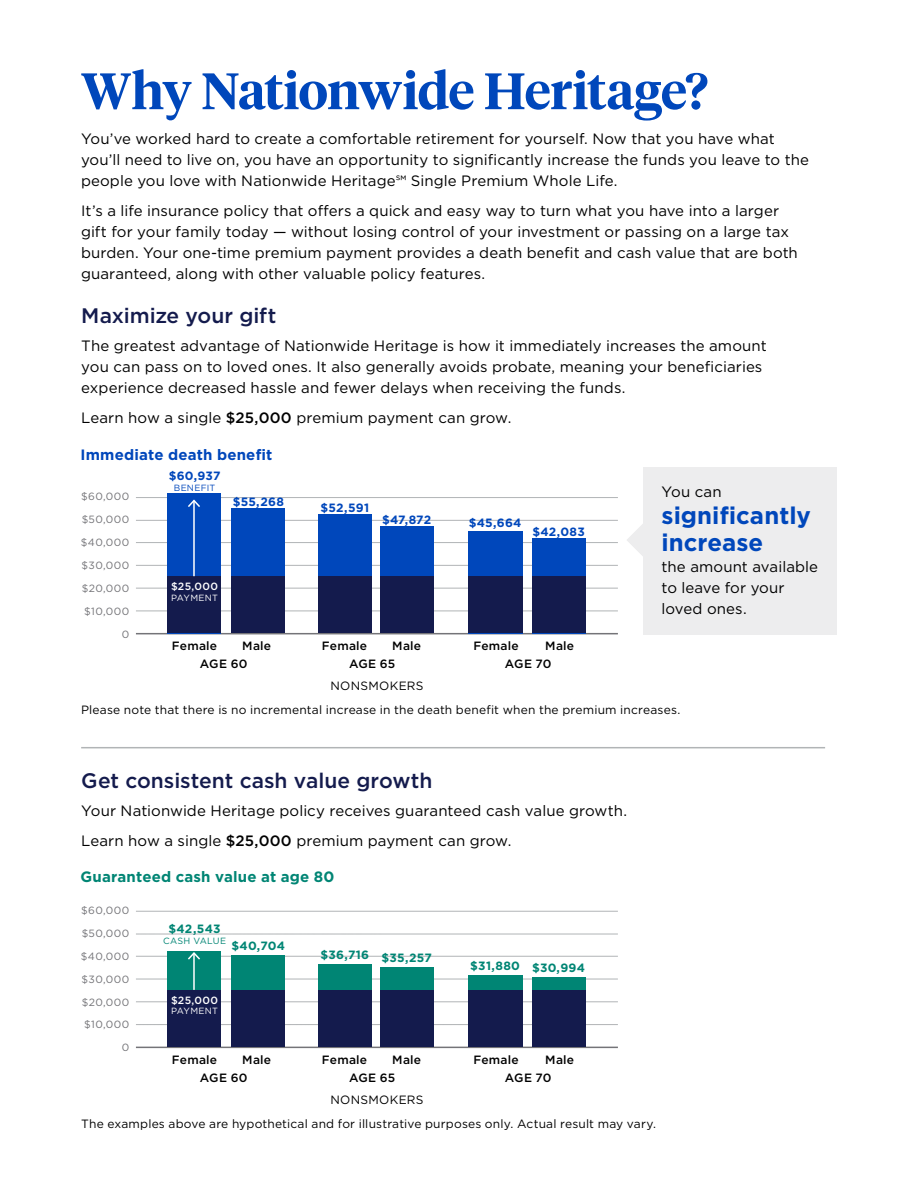
<style>
.page{position:relative;width:918px;height:1188px;background:#fff}
.page>*{position:absolute;margin:0;border:0;box-sizing:border-box;transform-origin:0 0}
.h1_inside_headline{font:600 51px "Tiempos Headline";letter-spacing:-.02em;color:#0047bb}
.t1{font:700 24px/27px "Gotham";color:#0047bb}
.h2_inside_subhead{font:500 21px "Gotham";color:#141b4d}
.p_body_copy{font:15px/21px "Gotham";letter-spacing:.005em;color:#000}
.h3_subsubhead{font:700 15px "Gotham";letter-spacing:.01em;color:#008574}
.h3_subsubhead-2{font:700 15px "Gotham";letter-spacing:.01em;color:#0047bb}
.p_disclosure{font:12px "Gotham";letter-spacing:.015em;color:#000}
.t2{font:500 12px "Gotham";letter-spacing:.02em;color:#000}
.t3{font:700 12px "Gotham";letter-spacing:.015em;color:#0047bb}
.t4{font:700 12px "Gotham";letter-spacing:.02em;color:#008574}
.t5{font:10.5px/22.8px "Gotham";letter-spacing:.04em;color:#747478;text-align:right}
.t6{font:500 10.5px "Gotham";letter-spacing:.035em;color:#fff}
.t7{font:9px "Gotham";letter-spacing:.025em;color:#fff}
.t8{font:9px "Gotham";letter-spacing:.035em;color:#008574}
.t9{font:9px "Gotham";letter-spacing:.025em;color:#0047bb}
.s1{font-weight:500}
</style>
<div class="page">
<hr style="left:136px;top:633px;width:482px;height:1px;background:#747478">
<hr style="left:136px;top:497px;width:482px;height:1px;background:#b1b4b6">
<hr style="left:136px;top:542px;width:482px;height:1px;background:#b1b4b6">
<hr style="left:136px;top:520px;width:482px;height:1px;background:#b1b4b6">
<hr style="left:136px;top:565px;width:482px;height:1px;background:#b1b4b6">
<hr style="left:136px;top:588px;width:482px;height:1px;background:#b1b4b6">
<hr style="left:136px;top:611px;width:482px;height:1px;background:#b1b4b6">
<div style="left:167px;top:493px;width:54px;height:140px;background:#0047bb"></div>
<div style="left:318px;top:514px;width:54px;height:119px;background:#0047bb"></div>
<div style="left:469px;top:531px;width:54px;height:102px;background:#0047bb"></div>
<div style="left:231px;top:508px;width:54px;height:125px;background:#0047bb"></div>
<div style="left:380px;top:526px;width:54px;height:107px;background:#0047bb"></div>
<div style="left:532px;top:538px;width:54px;height:95px;background:#0047bb"></div>
<div style="left:167px;top:576px;width:54px;height:57px;background:#141b4d"></div>
<div style="left:318px;top:576px;width:54px;height:57px;background:#141b4d"></div>
<div style="left:469px;top:576px;width:54px;height:57px;background:#141b4d"></div>
<div style="left:231px;top:576px;width:54px;height:57px;background:#141b4d"></div>
<div style="left:380px;top:576px;width:54px;height:57px;background:#141b4d"></div>
<div style="left:532px;top:576px;width:54px;height:57px;background:#141b4d"></div>
<hr style="left:193px;top:501px;width:2px;height:75px;background:#fff">
<svg style="left:188px;top:499px;width:12px;height:10px"></svg>
<div style="left:644px;top:467px;width:193px;height:168px;background:#ededee"></div>
<svg style="left:627px;top:517px;width:17px;height:43px"></svg>
<hr style="left:136px;top:1047px;width:482px;height:1px;background:#747478">
<hr style="left:136px;top:911px;width:482px;height:1px;background:#b1b4b6">
<hr style="left:136px;top:956px;width:482px;height:1px;background:#b1b4b6">
<hr style="left:136px;top:934px;width:482px;height:1px;background:#b1b4b6">
<hr style="left:136px;top:979px;width:482px;height:1px;background:#b1b4b6">
<hr style="left:136px;top:1001px;width:482px;height:1px;background:#b1b4b6">
<hr style="left:136px;top:1024px;width:482px;height:1px;background:#b1b4b6">
<div style="left:318px;top:964px;width:54px;height:83px;background:#008574"></div>
<div style="left:469px;top:975px;width:54px;height:72px;background:#008574"></div>
<div style="left:380px;top:967px;width:54px;height:80px;background:#008574"></div>
<div style="left:532px;top:977px;width:54px;height:70px;background:#008574"></div>
<div style="left:318px;top:990px;width:54px;height:57px;background:#141b4d"></div>
<div style="left:469px;top:990px;width:54px;height:57px;background:#141b4d"></div>
<div style="left:380px;top:990px;width:54px;height:57px;background:#141b4d"></div>
<div style="left:532px;top:990px;width:54px;height:57px;background:#141b4d"></div>
<div style="left:167px;top:951px;width:54px;height:96px;background:#008574"></div>
<div style="left:231px;top:955px;width:54px;height:92px;background:#008574"></div>
<div style="left:167px;top:990px;width:54px;height:57px;background:#141b4d"></div>
<div style="left:231px;top:990px;width:54px;height:57px;background:#141b4d"></div>
<hr style="left:193px;top:953px;width:2px;height:37px;background:#fff">
<svg style="left:188px;top:952px;width:12px;height:9px"></svg>
<hr style="left:81px;top:747px;width:744px;height:1px;background:#b1b4b6">
<h1 class="h1_inside_headline" style="left:81px;top:56px;width:629px">Why Nationwide Heritage?</h1>
<p class="p_body_copy" style="left:81px;top:128px;width:729px">You’ve worked hard to create a comfortable retirement for yourself. Now that you have what you’ll need to live on, you have an opportunity to significantly increase the funds you leave to the people you love with Nationwide Heritage℠ Single Premium Whole Life.</p>
<p class="p_body_copy" style="left:81px;top:200px;width:718px">It’s a life insurance policy that offers a quick and easy way to turn what you have into a larger gift for your family today — without losing control of your investment or passing on a large tax burden. Your one-time premium payment provides a death benefit and cash value that are both guaranteed, along with other valuable policy features.</p>
<h2 class="h2_inside_subhead" style="left:81px;top:302px;width:196px">Maximize your gift</h2>
<p class="p_body_copy" style="left:81px;top:335px;width:687px">The greatest advantage of Nationwide Heritage is how it immediately increases the amount you can pass on to loved ones. It also generally avoids probate, meaning your beneficiaries experience decreased hassle and fewer delays when receiving the funds.</p>
<p class="p_body_copy" style="left:81px;top:407px;width:432px">Learn how a single <span class="s1">$25,000</span> premium payment can grow.</p>
<h3 class="h3_subsubhead-2" style="left:80px;top:444px;width:193px">Immediate death benefit</h3>
<p class="t5" style="left:81px;top:485px;width:50px">$60,000 $50,000 $40,000 $30,000 $20,000 $10,000<br>0</p>
<p class="t3" style="left:169px;top:468px;width:53px">$60,937</p>
<p class="t9" style="left:174px;top:482px;width:43px">BENEFIT</p>
<p class="p_body_copy" style="left:662px;top:481px;width:62px">You can</p>
<h2 class="t1" style="left:662px;top:502px;width:151px">significantly increase</h2>
<p class="p_body_copy" style="left:662px;top:556px;width:158px">the amount available to leave for your loved ones.</p>
<p class="t3" style="left:233px;top:494px;width:53px">$55,268</p>
<p class="t3" style="left:321px;top:500px;width:50px">$52,591</p>
<p class="t3" style="left:382px;top:512px;width:51px">$47,872</p>
<p class="t3" style="left:469px;top:515px;width:54px">$45,664</p>
<p class="t3" style="left:532px;top:524px;width:54px">$42,083</p>
<p class="t6" style="left:171px;top:580px;width:49px">$25,000</p>
<p class="t7" style="left:171px;top:592px;width:48px">PAYMENT</p>
<p class="t2" style="left:172px;top:638px;width:47px">Female</p>
<p class="t2" style="left:242px;top:638px;width:30px">Male</p>
<p class="t2" style="left:322px;top:638px;width:47px">Female</p>
<p class="t2" style="left:392px;top:638px;width:30px">Male</p>
<p class="t2" style="left:473px;top:638px;width:47px">Female</p>
<p class="t2" style="left:545px;top:638px;width:30px">Male</p>
<p class="t2" style="left:200px;top:656px;width:49px">AGE 60</p>
<p class="t2" style="left:349px;top:656px;width:48px">AGE 65</p>
<p class="t2" style="left:505px;top:656px;width:48px">AGE 70</p>
<p class="p_disclosure" style="left:330px;top:678px;width:95px">NONSMOKERS</p>
<p class="p_disclosure" style="left:81px;top:702px;width:601px">Please note that there is no incremental increase in the death benefit when the premium increases.</p>
<h2 class="h2_inside_subhead" style="left:81px;top:767px;width:353px">Get consistent cash value growth</h2>
<p class="p_body_copy" style="left:81px;top:800px;width:547px">Your Nationwide Heritage policy receives guaranteed cash value growth.</p>
<p class="p_body_copy" style="left:81px;top:830px;width:432px">Learn how a single <span class="s1">$25,000</span> premium payment can grow.</p>
<h3 class="h3_subsubhead" style="left:80px;top:867px;width:256px">Guaranteed cash value at age 80</h3>
<p class="t5" style="left:81px;top:899px;width:50px">$60,000 $50,000 $40,000 $30,000 $20,000 $10,000<br>0</p>
<p class="t4" style="left:168px;top:921px;width:54px">$42,543</p>
<p class="t8" style="left:163px;top:935px;width:64px">CASH VALUE</p>
<p class="t4" style="left:231px;top:938px;width:55px">$40,704</p>
<p class="t4" style="left:320px;top:947px;width:50px">$36,716</p>
<p class="t4" style="left:382px;top:949px;width:52px">$35,257</p>
<p class="t4" style="left:470px;top:958px;width:51px">$31,880</p>
<p class="t4" style="left:532px;top:960px;width:55px">$30,994</p>
<p class="t6" style="left:171px;top:993px;width:49px">$25,000</p>
<p class="t7" style="left:171px;top:1005px;width:48px">PAYMENT</p>
<p class="t2" style="left:172px;top:1052px;width:47px">Female</p>
<p class="t2" style="left:242px;top:1052px;width:30px">Male</p>
<p class="t2" style="left:322px;top:1052px;width:47px">Female</p>
<p class="t2" style="left:392px;top:1052px;width:30px">Male</p>
<p class="t2" style="left:473px;top:1052px;width:47px">Female</p>
<p class="t2" style="left:545px;top:1052px;width:30px">Male</p>
<p class="t2" style="left:200px;top:1070px;width:49px">AGE 60</p>
<p class="t2" style="left:349px;top:1070px;width:48px">AGE 65</p>
<p class="t2" style="left:505px;top:1070px;width:48px">AGE 70</p>
<p class="p_disclosure" style="left:330px;top:1092px;width:95px">NONSMOKERS</p>
<p class="p_disclosure" style="left:81px;top:1116px;width:576px">The examples above are hypothetical and for illustrative purposes only. Actual result may vary.</p>
</div>
